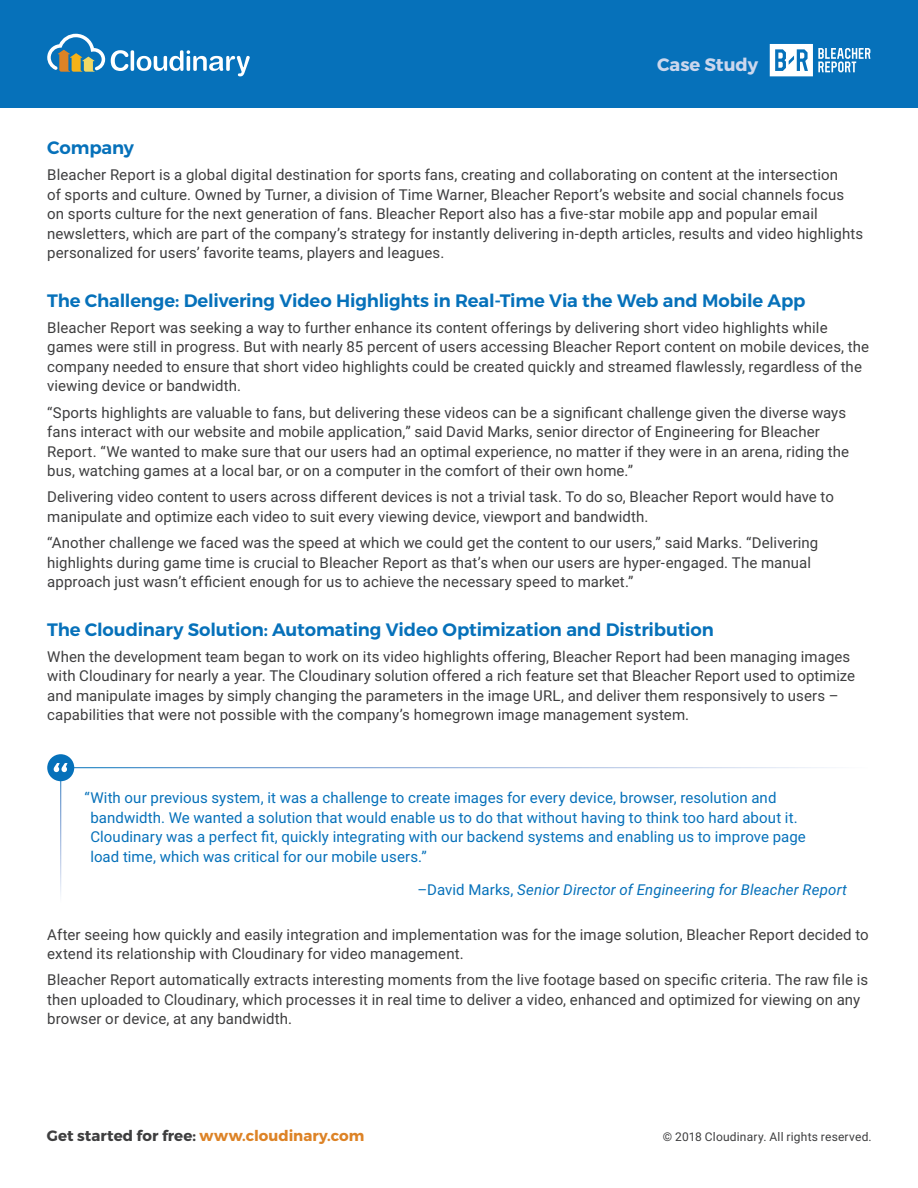
<style>
.page{position:relative;width:918px;height:1188px;background:#fff}
.page>*{position:absolute;margin:0;border:0;box-sizing:border-box;transform-origin:0 0}
.t1{font:600 18px "Montserrat";letter-spacing:-.01em;color:#0671ba}
.t2{font:700 18px "Montserrat";letter-spacing:-.005em;color:#ccd7ed}
.t3{font:15px/19.5px "Roboto";letter-spacing:.005em;color:#3e3e3f}
.t4{font:15px/19.5px "Roboto";letter-spacing:.005em;color:#0671ba}
.t5{font:italic 15px "Roboto";letter-spacing:.01em;color:#0671ba}
.t6{font:700 15px "Montserrat";letter-spacing:.005em;color:#3e3e3f}
.t7{font:12px "Roboto";letter-spacing:.015em;color:#3e3e3f}
.s1{font-style:normal}
.s2{color:#dd8326}
</style>
<div class="page">
<div style="left:0;top:0;width:918px;height:108px;background:#0671ba"></div>
<svg style="left:47px;top:34px;width:58px;height:38px"></svg>
<svg style="left:111px;top:50px;width:139px;height:26px"></svg>
<div style="left:47px;top:754px;width:27px;height:27px;background:#0671ba;border-radius:50%"></div>
<svg style="left:54px;top:763px;width:14px;height:9px"></svg>
<svg style="left:770px;top:44px;width:100px;height:32px"></svg>
<p class="t2" style="left:657px;top:53px;width:103px">Case Study</p>
<p class="t1" style="left:47px;top:136px;width:88px">Company</p>
<p class="t3" style="left:47px;top:164px;width:817px">Bleacher Report is a global digital destination for sports fans, creating and collaborating on content at the intersection<br>of sports and culture. Owned by Turner, a division of Time Warner, Bleacher Report’s website and social channels focus on sports culture for the next generation of fans. Bleacher Report also has a five-star mobile app and popular email newsletters, which are part of the company’s strategy for instantly delivering in-depth articles, results and video highlights personalized for users’ favorite teams, players and leagues.</p>
<p class="t1" style="left:47px;top:289px;width:760px">The Challenge: Delivering Video Highlights in Real-Time Via the Web and Mobile App</p>
<p class="t3" style="left:47px;top:317px;width:824px">Bleacher Report was seeking a way to further enhance its content offerings by delivering short video highlights while games were still in progress. But with nearly 85 percent of users accessing Bleacher Report content on mobile devices, the company needed to ensure that short video highlights could be created quickly and streamed flawlessly, regardless of the viewing device or bandwidth.</p>
<p class="t3" style="left:47px;top:402px;width:803px">“Sports highlights are valuable to fans, but delivering these videos can be a significant challenge given the diverse ways fans interact with our website and mobile application,” said David Marks, senior director of Engineering for Bleacher Report. “We wanted to make sure that our users had an optimal experience, no matter if they were in an arena, riding the bus, watching games at a local bar, or on a computer in the comfort of their own home.”</p>
<p class="t3" style="left:47px;top:487px;width:788px">Delivering video content to users across different devices is not a trivial task. To do so, Bleacher Report would have to manipulate and optimize each video to suit every viewing device, viewport and bandwidth.</p>
<p class="t3" style="left:47px;top:532px;width:773px">“Another challenge we faced was the speed at which we could get the content to our users,” said Marks. “Delivering highlights during game time is crucial to Bleacher Report as that’s when our users are hyper-engaged. The manual approach just wasn’t efficient enough for us to achieve the necessary speed to market.”</p>
<p class="t1" style="left:47px;top:618px;width:668px">The Cloudinary Solution: Automating Video Optimization and Distribution</p>
<p class="t3" style="left:47px;top:646px;width:809px">When the development team began to work on its video highlights offering, Bleacher Report had been managing images with Cloudinary for nearly a year. The Cloudinary solution offered a rich feature set that Bleacher Report used to optimize and manipulate images by simply changing the parameters in the image URL, and deliver them responsively to users – capabilities that were not possible with the company’s homegrown image management system.</p>
<p class="t4" style="left:90px;top:787px;width:717px;text-indent:-6px">“With our previous system, it was a challenge to create images for every device, browser, resolution and bandwidth. We wanted a solution that would enable us to do that without having to think too hard about it.<br>Cloudinary was a perfect fit, quickly integrating with our backend systems and enabling us to improve page load time, which was critical for our mobile users.”</p>
<p class="t5" style="left:417px;top:879px;width:431px"><span class="s1">–David Marks,</span> Senior Director of Engineering for Bleacher Report</p>
<p class="t3" style="left:47px;top:924px;width:823px">After seeing how quickly and easily integration and implementation was for the image solution, Bleacher Report decided to extend its relationship with Cloudinary for video management.</p>
<p class="t3" style="left:47px;top:970px;width:822px">Bleacher Report automatically extracts interesting moments from the live footage based on specific criteria. The raw file is then uploaded to Cloudinary, which processes it in real time to deliver a video, enhanced and optimized for viewing on any browser or device, at any bandwidth.</p>
<p class="t6" style="left:47px;top:1126px;width:319px">Get started for free: <span class="s2">www.cloudinary.com</span></p>
<p class="t7" style="left:663px;top:1128px;width:210px">© 2018 Cloudinary. All rights reserved.</p>
</div>
